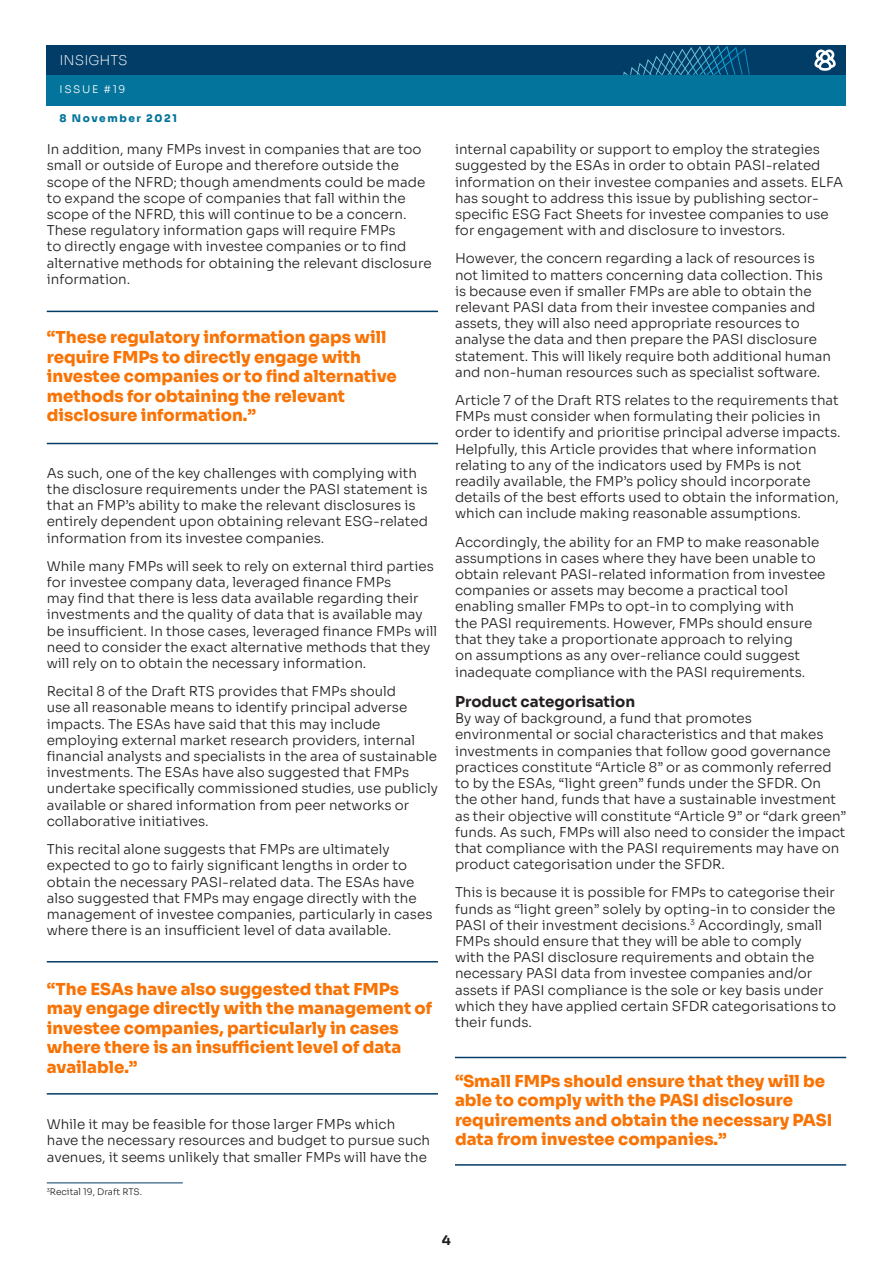
<style>
.page{position:relative;width:893px;height:1263px;background:#fff}
.page>*{position:absolute;margin:0;border:0;box-sizing:border-box;transform-origin:0 0}
._03_1_SUBHEAD_01_Sor{font:800 16.5px/19.5px "Sora";color:#f97304}
._05_1_BODYTEXT_01_So{font:700 15px "Sora";color:#231f20}
._05_1_BODYTEXT_01_So-2{font:300 13.5px/16.2px "Sora";color:#231f20}
.t1{font:200 13.5px "Sora";color:#fff}
._05_1_BODYTEXT_01_So-3{font:700 13.5px "Sora";color:#231f20}
.t2{font:800 10.5px "Sora";letter-spacing:.15em;color:#03749c}
.t3{font:300 10.5px "Sora";letter-spacing:.15em;color:#fff}
._05_1_BODYTEXT_01_So-4{font:300 9px "Sora";color:#231f20}
</style>
<div class="page">
<div style="left:47px;top:45px;width:799px;height:30px;background:#023d67"></div>
<svg style="left:623px;top:45px;width:127px;height:30px"></svg>
<div style="left:47px;top:75px;width:799px;height:30px;background:#03749c"></div>
<hr style="left:47px;top:311px;width:391px;height:1px;background:#023d67">
<hr style="left:47px;top:443px;width:391px;height:1px;background:#023d67">
<hr style="left:47px;top:961px;width:391px;height:1px;background:#023d67">
<hr style="left:47px;top:1093px;width:391px;height:1px;background:#023d67">
<hr style="left:455px;top:1164px;width:391px;height:2px;background:#023d67">
<hr style="left:455px;top:1057px;width:391px;height:1px;background:#023d67">
<hr style="left:47px;top:1182px;width:136px;height:1px;background:#023d67">
<svg style="left:814px;top:50px;width:22px;height:21px"></svg>
<p class="t1" style="left:60px;top:49px;width:70px">INSIGHTS</p>
<p class="t3" style="left:60px;top:81px;width:67px">ISSUE #19</p>
<p class="t2" style="left:60px;top:109px;width:119px">8 November 2021</p>
<p class="_05_1_BODYTEXT_01_So-2" style="left:47px;top:140px;width:386px">In addition, many FMPs invest in companies that are too small or outside of Europe and therefore outside the scope of the NFRD; though amendments could be made to expand the scope of companies that fall within the scope of the NFRD, this will continue to be a concern.<br>These regulatory information gaps will require FMPs<br>to directly engage with investee companies or to find alternative methods for obtaining the relevant disclosure information.</p>
<p class="_03_1_SUBHEAD_01_Sor" style="left:47px;top:326px;width:352px">“These regulatory information gaps will require FMPs to directly engage with investee companies or to find alternative methods for obtaining the relevant disclosure information.”</p>
<p class="_05_1_BODYTEXT_01_So-2" style="left:47px;top:464px;width:383px">As such, one of the key challenges with complying with the disclosure requirements under the PASI statement is that an FMP’s ability to make the relevant disclosures is entirely dependent upon obtaining relevant ESG-related information from its investee companies.</p>
<p class="_05_1_BODYTEXT_01_So-2" style="left:47px;top:557px;width:392px">While many FMPs will seek to rely on external third parties for investee company data, leveraged finance FMPs<br>may find that there is less data available regarding their investments and the quality of data that is available may be insufficient. In those cases, leveraged finance FMPs will need to consider the exact alternative methods that they will rely on to obtain the necessary information.</p>
<p class="_05_1_BODYTEXT_01_So-2" style="left:47px;top:682px;width:393px">Recital 8 of the Draft RTS provides that FMPs should<br>use all reasonable means to identify principal adverse impacts. The ESAs have said that this may include employing external market research providers, internal financial analysts and specialists in the area of sustainable investments. The ESAs have also suggested that FMPs undertake specifically commissioned studies, use publicly available or shared information from peer networks or collaborative initiatives.</p>
<p class="_05_1_BODYTEXT_01_So-2" style="left:47px;top:840px;width:387px">This recital alone suggests that FMPs are ultimately expected to go to fairly significant lengths in order to obtain the necessary PASI-related data. The ESAs have also suggested that FMPs may engage directly with the management of investee companies, particularly in cases where there is an insufficient level of data available.</p>
<p class="_03_1_SUBHEAD_01_Sor" style="left:47px;top:978px;width:387px">“The ESAs have also suggested that FMPs may engage directly with the management of investee companies, particularly in cases where there is an insufficient level of data available.”</p>
<p class="_05_1_BODYTEXT_01_So-2" style="left:47px;top:1115px;width:385px">While it may be feasible for those larger FMPs which have the necessary resources and budget to pursue such avenues, it seems unlikely that smaller FMPs will have the</p>
<p class="_05_1_BODYTEXT_01_So-4" style="left:47px;top:1185px;width:97px"><sup>3</sup>Recital 19, Draft RTS.</p>
<p class="_05_1_BODYTEXT_01_So-2" style="left:455px;top:140px;width:390px">internal capability or support to employ the strategies suggested by the ESAs in order to obtain PASI-related information on their investee companies and assets. ELFA has sought to address this issue by publishing sector&shy;specific ESG Fact Sheets for investee companies to use for engagement with and disclosure to investors.</p>
<p class="_05_1_BODYTEXT_01_So-2" style="left:455px;top:249px;width:378px">However, the concern regarding a lack of resources is not limited to matters concerning data collection. This is because even if smaller FMPs are able to obtain the relevant PASI data from their investee companies and assets, they will also need appropriate resources to analyse the data and then prepare the PASI disclosure statement. This will likely require both additional human and non-human resources such as specialist software.</p>
<p class="_05_1_BODYTEXT_01_So-2" style="left:455px;top:391px;width:387px">Article 7 of the Draft RTS relates to the requirements that FMPs must consider when formulating their policies in order to identify and prioritise principal adverse impacts.<br>Helpfully, this Article provides that where information relating to any of the indicators used by FMPs is not readily available, the FMP’s policy should incorporate details of the best efforts used to obtain the information, which can include making reasonable assumptions.</p>
<p class="_05_1_BODYTEXT_01_So-2" style="left:455px;top:532px;width:372px">Accordingly, the ability for an FMP to make reasonable assumptions in cases where they have been unable to obtain relevant PASI-related information from investee companies or assets may become a practical tool enabling smaller FMPs to opt-in to complying with<br>the PASI requirements. However, FMPs should ensure that they take a proportionate approach to relying<br>on assumptions as any over-reliance could suggest inadequate compliance with the PASI requirements.</p>
<p class="_05_1_BODYTEXT_01_So" style="left:455px;top:689px;width:182px">Product categorisation</p>
<p class="_05_1_BODYTEXT_01_So-2" style="left:455px;top:709px;width:393px">By way of background, a fund that promotes environmental or social characteristics and that makes investments in companies that follow good governance practices constitute “Article 8” or as commonly referred to by the ESAs, “light green” funds under the SFDR. On the other hand, funds that have a sustainable investment as their objective will constitute “Article 9” or “dark green” funds. As such, FMPs will also need to consider the impact that compliance with the PASI requirements may have on product categorisation under the SFDR.</p>
<p class="_05_1_BODYTEXT_01_So-2" style="left:455px;top:883px;width:383px">This is because it is possible for FMPs to categorise their funds as “light green” solely by opting-in to consider the PASI of their investment decisions.<sup>3</sup> Accordingly, small FMPs should ensure that they will be able to comply<br>with the PASI disclosure requirements and obtain the necessary PASI data from investee companies and/or assets if PASI compliance is the sole or key basis under which they have applied certain SFDR categorisations to their funds.</p>
<p class="_03_1_SUBHEAD_01_Sor" style="left:455px;top:1069px;width:379px">“Small FMPs should ensure that they will be able to comply with the PASI disclosure requirements and obtain the necessary PASI data from investee companies.”</p>
<p class="_05_1_BODYTEXT_01_So-3" style="left:442px;top:1228px;width:11px">4</p>
</div>
